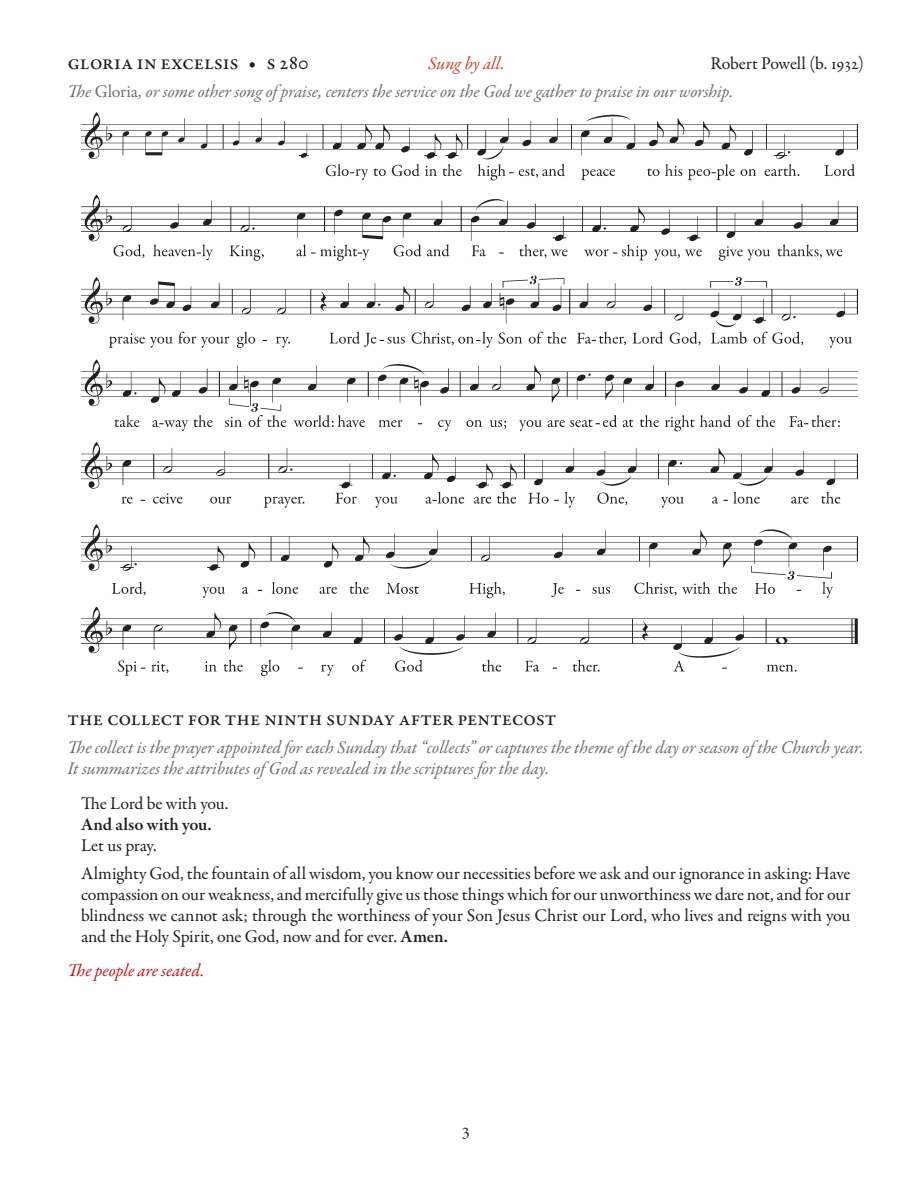
<style>
.page{position:relative;width:918px;height:1188px;background:#fff}
.page>*{position:absolute;margin:0;border:0;box-sizing:border-box;transform-origin:0 0}
.t1{font:500 21px "Garamond Premr Pro";letter-spacing:-.005em;color:#231f20}
.t2{font:18px/21px "Garamond Premr Pro";letter-spacing:-.005em;color:#231f20}
.t3{font:italic 18px/27.8px "Garamond Premr Pro";letter-spacing:-.01em;color:#6d6f71}
.t4{font:italic 18px "Garamond Premr Pro";letter-spacing:-.01em;color:#c4151c}
.t5{font:600 18px "Garamond Premr Pro";color:#231f20}
.t6{font:italic 18px "Garamond Premr Pro";letter-spacing:-.005em;color:#cc432e}
.t7{font:16.5px "Garamond Premr Pro";color:#231f20}
.s1{font-style:normal;color:#231f20}
.s2{font-style:normal}
.s3{font-size:16.5px}
.s4{font-weight:600}
</style>
<div class="page">
<img style="left:81px;top:113px;width:777px;height:563px">
<p class="t3" style="left:67px;top:51px;width:798px;text-indent:643px"><span class="s1">Robert Powell (b. 1932)<br></span>The <span class="s2">Gloria</span>, or some other song of praise, centers the service on the God we gather to praise in our worship.</p>
<p class="t1" style="left:68px;top:50px;width:243px">gloria in excelsis <span class="s3">•</span> s 280</p>
<p class="t6" style="left:428px;top:52px;width:78px">Sung by all.</p>
<p class="t1" style="left:68px;top:706px;width:490px">the collect for the ninth sunday after pentecost</p>
<p class="t3" style="left:68px;top:738px;width:798px;line-height:21px">The collect is the prayer appointed for each Sunday that “collects” or captures the theme of the day or season of the Church year.<br>It summarizes the attributes of God as revealed in the scriptures for the day.</p>
<p class="t2" style="left:81px;top:793px;width:149px">The Lord be with you.</p>
<p class="t5" style="left:81px;top:813px;width:132px">And also with you.</p>
<p class="t2" style="left:81px;top:832px;width:771px;line-height:27.8px">Let us pray.<br>Almighty God, the fountain of all wisdom, you know our necessities before we ask and our ignorance in asking: Have</p>
<p class="t2" style="left:81px;top:884px;width:771px;text-align:justify">compassion on our weakness, and mercifully give us those things which for our unworthiness we dare not, and for our blindness we cannot ask; through the worthiness of your Son Jesus Christ our Lord, who lives and reigns with you and the Holy Spirit, one God, now and for ever. <span class="s4">Amen.</span></p>
<p class="t4" style="left:68px;top:959px;width:139px">The people are seated.</p>
<p class="t7" style="left:462px;top:1123px;width:10px">3</p>
</div>
